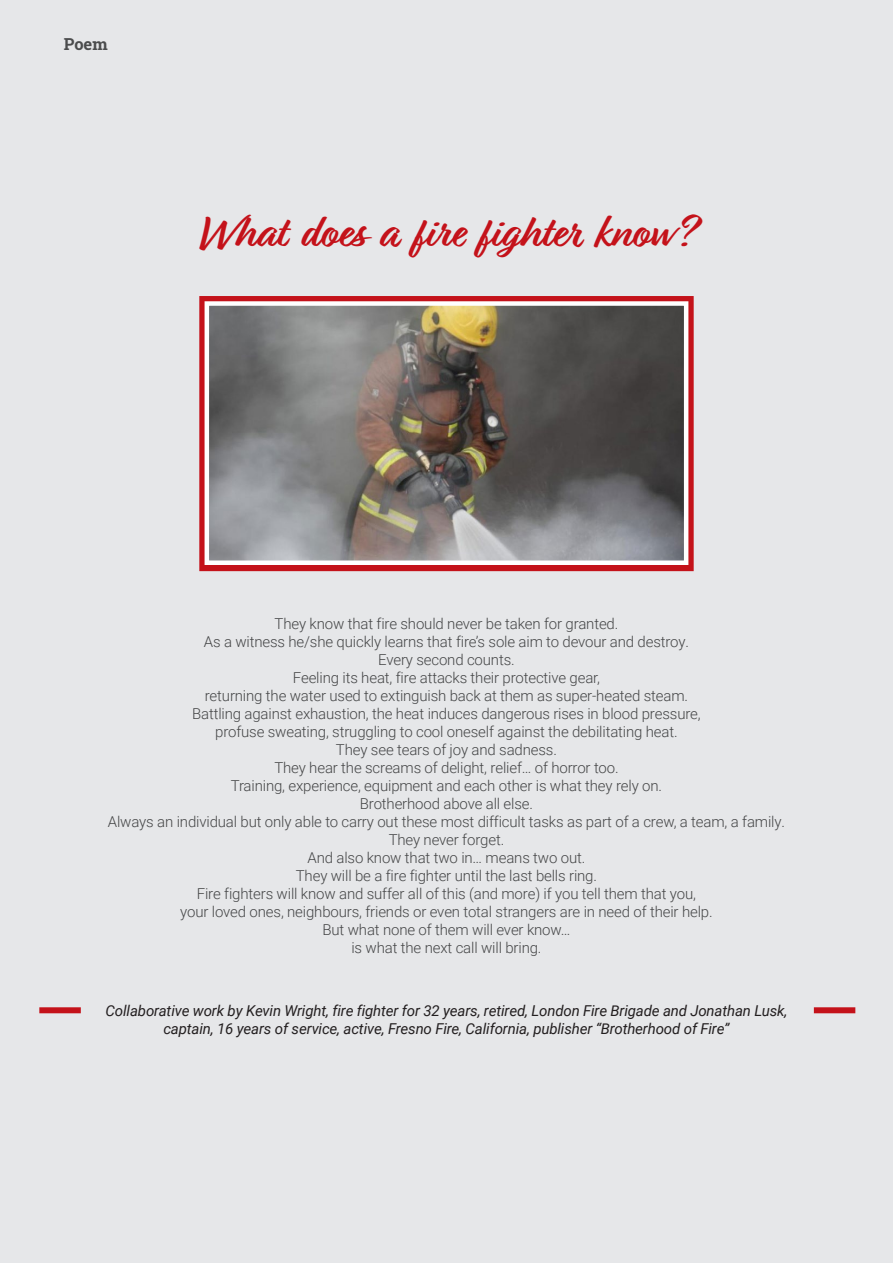
<style>
.page{position:relative;width:893px;height:1263px;background:#e6e7e9}
.page>*{position:absolute;margin:0;border:0;box-sizing:border-box;transform-origin:0 0}
.Headings{font:700 46.5px "Relation";letter-spacing:-.01em;color:#c4121a}
.t1{font:700 16.5px "Roboto Slab";color:#4b4c4d}
.t2{font:300 15px "Roboto";letter-spacing:-.01em;color:#454647}
.t3{font:italic 15px "Roboto";letter-spacing:-.01em;color:#231f20}
</style>
<div class="page">
<div style="left:39px;top:1007px;width:42px;height:6px;background:#c4121a"></div>
<div style="left:814px;top:1007px;width:41px;height:6px;background:#c4121a"></div>
<svg style="left:199px;top:296px;width:495px;height:276px;background:#c7252d"></svg>
<img style="left:210px;top:306px;width:473px;height:254px">
<div style="left:205px;top:301px;width:483px;height:264px;border:4px solid #fff"></div>
<p class="t1" style="left:64px;top:33px;width:43px">Strap</p>
<p class="t1" style="left:64px;top:33px;width:45px">Poem</p>
<p class="Headings" style="left:198px;top:205px;width:498px">What does a fire fighter know?</p>
<p class="t2" style="left:275px;top:613px;width:345px">They know that fire should never be taken for granted.</p>
<p class="t2" style="left:204px;top:631px;width:487px">As a witness he/she quickly learns that fire’s sole aim to devour and destroy.</p>
<p class="t2" style="left:378px;top:649px;width:138px">Every second counts.</p>
<p class="t2" style="left:293px;top:667px;width:309px">Feeling its heat, fire attacks their protective gear,</p>
<p class="t2" style="left:205px;top:685px;width:485px">returning the water used to extinguish back at them as super-heated steam.</p>
<p class="t2" style="left:192px;top:703px;width:510px">Battling against exhaustion, the heat induces dangerous rises in blood pressure,</p>
<p class="t2" style="left:215px;top:721px;width:464px">profuse sweating, struggling to cool oneself against the debilitating heat.</p>
<p class="t2" style="left:336px;top:739px;width:222px">They see tears of joy and sadness.</p>
<p class="t2" style="left:274px;top:757px;width:346px">They hear the screams of delight, relief… of horror too.</p>
<p class="t2" style="left:231px;top:775px;width:433px">Training, experience, equipment and each other is what they rely on.</p>
<p class="t2" style="left:360px;top:793px;width:175px">Brotherhood above all else.</p>
<p class="t2" style="left:108px;top:811px;width:679px">Always an individual but only able to carry out these most difficult tasks as part of a crew, a team, a family.</p>
<p class="t2" style="left:389px;top:829px;width:117px">They never forget.</p>
<p class="t2" style="left:307px;top:847px;width:279px">And also know that two in… means two out.</p>
<p class="t2" style="left:296px;top:865px;width:303px">They will be a fire fighter until the last bells ring.</p>
<p class="t2" style="left:197px;top:883px;width:501px">Fire fighters will know and suffer all of this (and more) if you tell them that you,</p>
<p class="t2" style="left:180px;top:901px;width:534px">your loved ones, neighbours, friends or even total strangers are in need of their help.</p>
<p class="t2" style="left:322px;top:919px;width:249px">But what none of them will ever know…</p>
<p class="t2" style="left:351px;top:937px;width:192px">is what the next call will bring.</p>
<p class="t3" style="left:106px;top:1000px;width:683px">Collaborative work by Kevin Wright, fire fighter for 32 years, retired, London Fire Brigade and Jonathan Lusk,</p>
<p class="t3" style="left:163px;top:1018px;width:568px">captain, 16 years of service, active, Fresno Fire, California, publisher “Brotherhood of Fire”</p>
</div>
